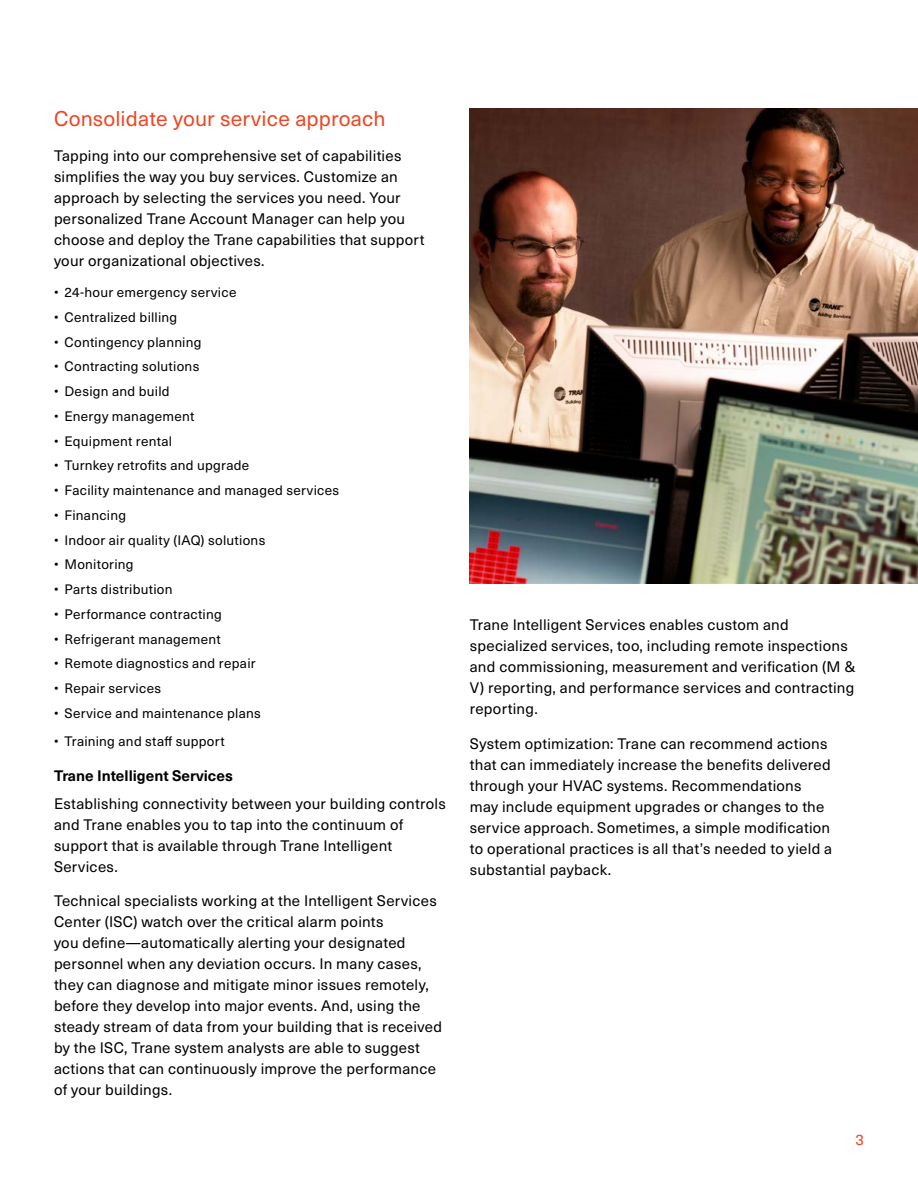
<style>
.page{position:relative;width:918px;height:1188px;background:#fff}
.page>*{position:absolute;margin:0;border:0;box-sizing:border-box;transform-origin:0 0}
.t1{font:21px "Neue Haas Unica W1 G";letter-spacing:.005em;color:#ef4623}
.t2{font:15px/21px "Neue Haas Unica W1 G";letter-spacing:.015em;color:#000}
.t3{font:700 15px "Neue Haas Unica W1 G";color:#000}
.t4{font:15px "Neue Haas Unica W1 G";color:#ef4623}
.t5{font:13.5px "Neue Haas Unica W1 G";letter-spacing:.02em;color:#000}
</style>
<div class="page">
<img style="left:470px;top:108px;width:448px;height:476px">
<h1 class="t1" style="left:54px;top:103px;width:333px">Consolidate your service approach</h1>
<p class="t2" style="left:54px;top:144px;width:372px">Tapping into our comprehensive set of capabilities simplifies the way you buy services. Customize an approach by selecting the services you need. Your personalized Trane Account Manager can help you choose and deploy the Trane capabilities that support your organizational objectives.</p>
<p class="t5" style="left:54px;top:282px;width:184px">• 24-hour emergency service</p>
<p class="t5" style="left:54px;top:307px;width:125px">• Centralized billing</p>
<p class="t5" style="left:54px;top:332px;width:149px">• Contingency planning</p>
<p class="t5" style="left:54px;top:357px;width:147px">• Contracting solutions</p>
<p class="t5" style="left:54px;top:381px;width:117px">• Design and build</p>
<p class="t5" style="left:54px;top:406px;width:142px">• Energy management</p>
<p class="t5" style="left:54px;top:431px;width:120px">• Equipment rental</p>
<p class="t5" style="left:54px;top:456px;width:197px">• Turnkey retrofits and upgrade</p>
<p class="t5" style="left:54px;top:480px;width:287px">• Facility maintenance and managed services</p>
<p class="t5" style="left:54px;top:505px;width:74px">• Financing</p>
<p class="t5" style="left:54px;top:530px;width:213px">• Indoor air quality (IAQ) solutions</p>
<p class="t5" style="left:54px;top:555px;width:81px">• Monitoring</p>
<p class="t5" style="left:54px;top:579px;width:120px">• Parts distribution</p>
<p class="t5" style="left:54px;top:604px;width:169px">• Performance contracting</p>
<p class="t5" style="left:54px;top:629px;width:168px">• Refrigerant management</p>
<p class="t5" style="left:54px;top:654px;width:203px">• Remote diagnostics and repair</p>
<p class="t5" style="left:54px;top:678px;width:109px">• Repair services</p>
<p class="t5" style="left:54px;top:703px;width:208px">• Service and maintenance plans</p>
<p class="t5" style="left:54px;top:731px;width:172px">• Training and staff support</p>
<p class="t3" style="left:54px;top:764px;width:180px">Trane Intelligent Services</p>
<p class="t2" style="left:54px;top:792px;width:393px">Establishing connectivity between your building controls and Trane enables you to tap into the continuum of support that is available through Trane Intelligent Services.</p>
<p class="t2" style="left:54px;top:889px;width:390px">Technical specialists working at the Intelligent Services Center (ISC) watch over the critical alarm points<br>you define—automatically alerting your designated personnel when any deviation occurs. In many cases, they can diagnose and mitigate minor issues remotely, before they develop into major events. And, using the steady stream of data from your building that is received by the ISC, Trane system analysts are able to suggest actions that can continuously improve the performance of your buildings.</p>
<p class="t2" style="left:470px;top:613px;width:387px">Trane Intelligent Services enables custom and specialized services, too, including remote inspections and commissioning, measurement and verification (M &amp; V) reporting, and performance services and contracting reporting.</p>
<p class="t2" style="left:470px;top:732px;width:364px">System optimization: Trane can recommend actions that can immediately increase the benefits delivered through your HVAC systems. Recommendations may include equipment upgrades or changes to the service approach. Sometimes, a simple modification to operational practices is all that’s needed to yield a substantial payback.</p>
<p class="t4" style="left:856px;top:1129px;width:10px">3</p>
</div>
